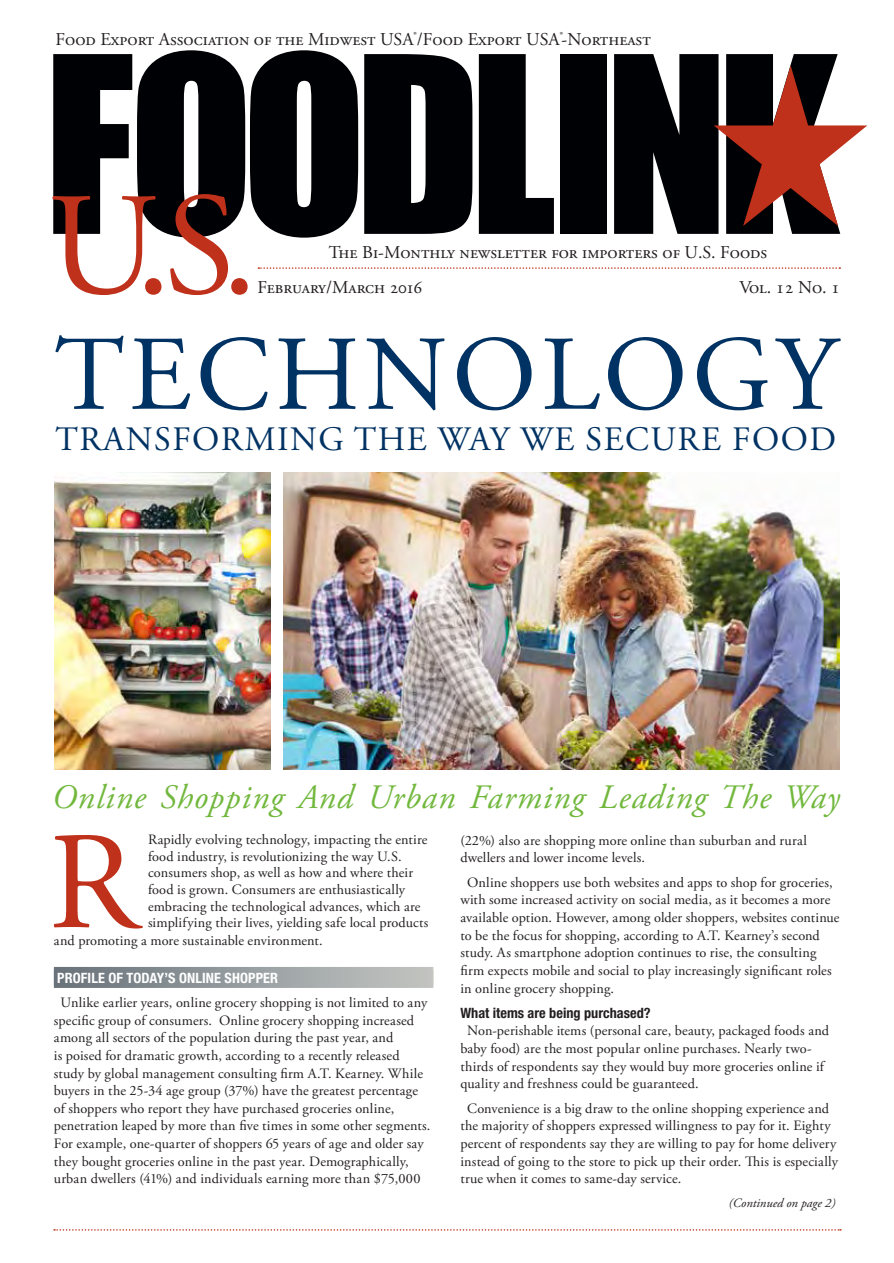
<style>
.page{position:relative;width:894px;height:1263px;background:#fff}
.page>*{position:absolute;margin:0;border:0;box-sizing:border-box;transform-origin:0 0}
.t1{font:138.75px "Adobe Garamond Pro";color:#bf311a}
.t2{font:105.9px "Adobe Garamond Pro";letter-spacing:.045em;color:#003263}
.t3{font:italic 34.2px "Adobe Garamond Pro";letter-spacing:.03em;color:#71b83d}
.t4{font:34.2px "Adobe Garamond Pro";letter-spacing:.045em;color:#003263}
.t5{font:18px "Adobe Garamond Pro";color:#231f20}
.t6{font:14.25px/17.7px "Adobe Garamond Pro";letter-spacing:.01em;color:#231f20}
.t7{font:700 condensed 14.25px "Helvetica Neue LT Std";letter-spacing:.01em;color:#fff}
.t8{font:700 condensed 14.25px "Helvetica Neue LT Std";color:#231f20}
.t9{font:italic 12.75px "Adobe Garamond Pro";color:#231f20}
</style>
<div class="page">
<svg style="left:54px;top:1229px;width:786px;height:1px"></svg>
<svg style="left:54px;top:967px;width:379px;height:21px;background:#979da0"></svg>
<div style="left:54px;top:969px;width:379px;height:17px;background:linear-gradient(to right,#69737b,#c4c6c4)"></div>
<svg style="left:52px;top:50px;width:815px;height:245px"></svg>
<img style="left:54px;top:472px;width:216px;height:298px">
<img style="left:284px;top:472px;width:555px;height:298px">
<p class="t5" style="left:56px;top:28px;width:596px">Food Export Association of the Midwest USA<sup>®</sup>/Food Export USA<sup>®</sup>-Northeast</p>
<p class="t5" style="left:328px;top:241px;width:440px">The Bi-Monthly newsletter for importers of U.S. Foods</p>
<p class="t5" style="left:257px;top:277px;width:166px">February/March 2016</p>
<p class="t5" style="left:739px;top:277px;width:102px">Vol. 12 No. 1</p>
<h2 class="t2" style="left:55px;top:311px;width:783px">TECHNOLOGY</h2>
<h3 class="t4" style="left:55px;top:418px;width:782px">TRANSFORMING THE WAY WE SECURE FOOD</h3>
<h3 class="t3" style="left:52px;top:776px;width:789px">Online Shopping And Urban Farming Leading The Way</h3>
<h1 class="t1" style="left:48px;top:799px;width:91px">R</h1>
<p class="t6" style="left:148px;top:831px;width:281px">Rapidly evolving technology, impacting the entire</p>
<p class="t6" style="left:148px;top:848px;width:255px">food industry, is revolutionizing the way U.S.</p>
<p class="t6" style="left:148px;top:864px;width:266px">consumers shop, as well as how and where their</p>
<p class="t6" style="left:148px;top:881px;width:258px">food is grown. Consumers are enthusiastically</p>
<p class="t6" style="left:148px;top:897px;width:274px">embracing the technological advances, which are</p>
<p class="t6" style="left:148px;top:914px;width:282px">simplifying their lives, yielding safe local products</p>
<p class="t6" style="left:54px;top:931px;width:270px">and promoting a more sustainable environment.</p>
<p class="t7" style="left:57px;top:968px;width:222px">PROFILE OF TODAY’S ONLINE SHOPPER</p>
<p class="t6" style="left:54px;top:994px;width:378px;text-indent:7px">Unlike earlier years, online grocery shopping is not limited to any specific group of consumers. Online grocery shopping increased among all sectors of the population during the past year, and<br>is poised for dramatic growth, according to a recently released study by global management consulting firm A.T. Kearney. While buyers in the 25-34 age group (37%) have the greatest percentage of shoppers who report they have purchased groceries online, penetration leaped by more than five times in some other segments.<br>For example, one-quarter of shoppers 65 years of age and older say they bought groceries online in the past year. Demographically, urban dwellers (41%) and individuals earning more than $75,000</p>
<p class="t6" style="left:460px;top:831px;width:348px">(22%) also are shopping more online than suburban and rural dwellers and lower income levels.</p>
<p class="t6" style="left:460px;top:873px;width:380px;text-indent:7px">Online shoppers use both websites and apps to shop for groceries, with some increased activity on social media, as it becomes a more available option. However, among older shoppers, websites continue to be the focus for shopping, according to A.T. Kearney’s second study. As smartphone adoption continues to rise, the consulting firm expects mobile and social to play increasingly significant roles in online grocery shopping.</p>
<p class="t8" style="left:460px;top:1004px;width:192px">What items are being purchased?</p>
<p class="t6" style="left:460px;top:1022px;width:370px;text-indent:7px">Non-perishable items (personal care, beauty, packaged foods and baby food) are the most popular online purchases. Nearly two&shy;thirds of respondents say they would buy more groceries online if quality and freshness could be guaranteed.</p>
<p class="t6" style="left:460px;top:1099px;width:379px;text-indent:7px">Convenience is a big draw to the online shopping experience and the majority of shoppers expressed willingness to pay for it. Eighty percent of respondents say they are willing to pay for home delivery instead of going to the store to pick up their order. This is especially true when it comes to same-day service.</p>
<p class="t9" style="left:728px;top:1195px;width:108px">(Continued on page 2)</p>
</div>
